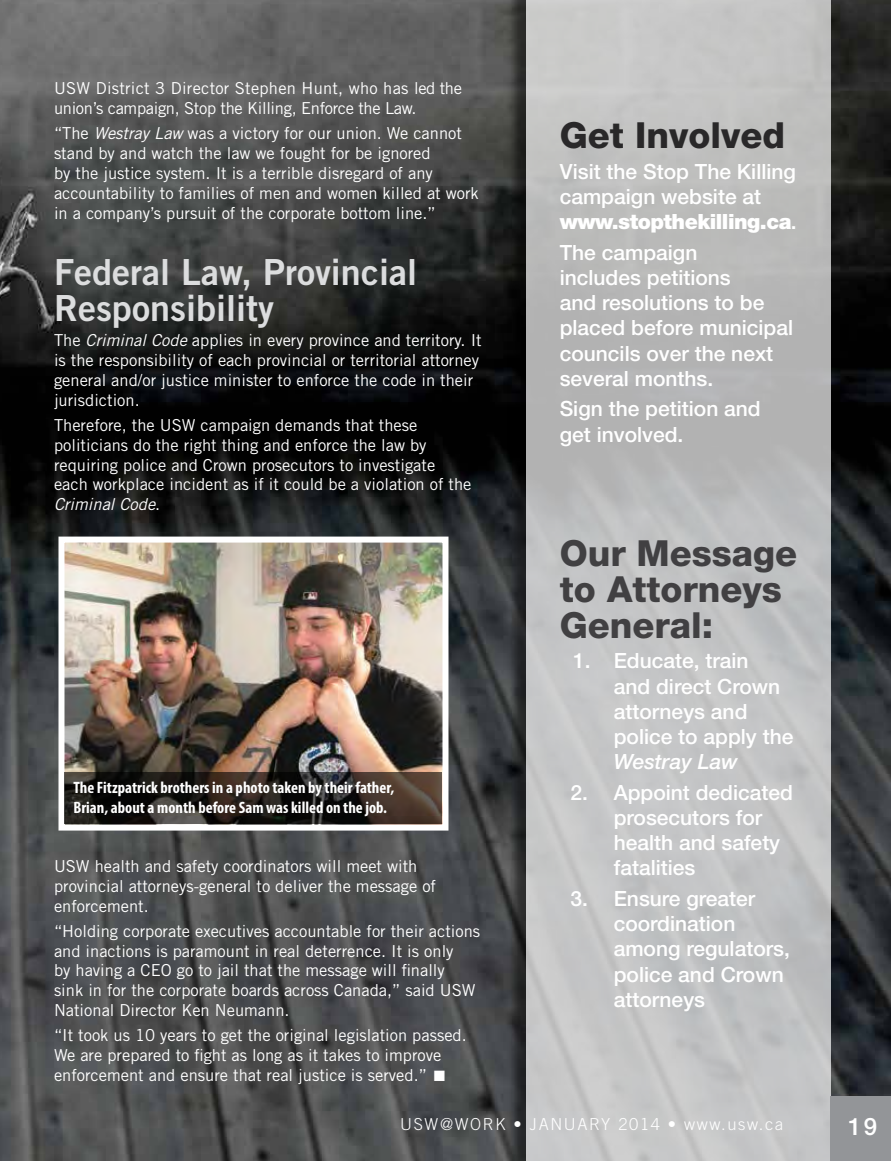
<style>
.page{position:relative;width:891px;height:1161px;background:#fff}
.page>*{position:absolute;margin:0;border:0;box-sizing:border-box;transform-origin:0 0}
.t1{font:36px/36px "Trade Gothic LT Std Bd 2";color:#dcddde}
.t2{font:800 36px/36px "Helvetica Neue LT Std";color:#414042}
.t3{font:800 36px "Helvetica Neue LT Std";color:#292829}
.t4{font:500 24px "Helvetica Neue LT Std";color:#fff}
.t5{font:500 21px/25.2px "Helvetica Neue LT Std";color:#fff}
.t6{font:italic 500 21px "Helvetica Neue LT Std";color:#fff}
.t7{font:16.5px/19.8px "Trade Gothic LT Std";color:#fff}
.t8{font:700 condensed 16.5px/19.8px "Myriad Pro";color:#fff}
.t9{font:16.5px/19.8px "Trade Gothic LT Std";letter-spacing:-.02em;color:#fff}
.t10{font:300 16.5px "Trade Gothic LT Std";letter-spacing:.1em;color:#fff}
.s1{font-style:italic}
.s2{font-weight:900}
</style>
<div class="page">
<img style="left:0;top:0;width:891px;height:1161px">
<div style="left:507px;top:0;width:321px;height:1161px;background:#000;opacity:.75"></div>
<div style="left:526px;top:0;width:305px;height:1161px;background:linear-gradient(to bottom,#bbb,#c4c5c7)"></div>
<div style="left:830px;top:1096px;width:61px;height:65px;background:#939598"></div>
<img style="left:65px;top:544px;width:376px;height:228px">
<div style="left:58px;top:537px;width:390px;height:294px;border:6px solid #fff"></div>
<svg style="left:64px;top:772px;width:378px;height:52px;background:#29231e"></svg>
<p class="t9" style="left:54px;top:79px;width:410px">USW District 3 Director Stephen Hunt, who has led the union’s campaign, Stop the Killing, Enforce the Law.</p>
<p class="t7" style="left:54px;top:123px;width:426px">“The <span class="s1">Westray Law</span> was a victory for our union. We cannot stand by and watch the law we fought for be ignored<br>by the justice system. It is a terrible disregard of any accountability to families of men and women killed at work in a company’s pursuit of the corporate bottom line.”</p>
<h1 class="t1" style="left:54px;top:254px;width:365px">Federal Law, Provincial<br>Responsibility</h1>
<p class="t7" style="left:54px;top:331px;width:429px">The <span class="s1">Criminal Code</span> applies in every province and territory. It is the responsibility of each provincial or territorial attorney general and/or justice minister to enforce the code in their jurisdiction.</p>
<p class="t7" style="left:54px;top:415px;width:419px">Therefore, the USW campaign demands that these politicians do the right thing and enforce the law by requiring police and Crown prosecutors to investigate each workplace incident as if it could be a violation of the <span class="s1">Criminal Code</span>.</p>
<p class="t8" style="left:73px;top:777px;width:322px">The Fitzpatrick brothers in a photo taken by their father,<br>Brian, about a month before Sam was killed on the job.</p>
<p class="t7" style="left:54px;top:856px;width:384px">USW health and safety coordinators will meet with provincial attorneys-general to deliver the message of enforcement.</p>
<p class="t7" style="left:54px;top:921px;width:428px">“Holding corporate executives accountable for their actions and inactions is paramount in real deterrence. It is only<br>by having a CEO go to jail that the message will finally<br>sink in for the corporate boards across Canada,” said USW National Director Ken Neumann.</p>
<p class="t7" style="left:54px;top:1025px;width:414px">“It took us 10 years to get the original legislation passed.<br>We are prepared to fight as long as it takes to improve enforcement and ensure that real justice is served.” ■</p>
<h1 class="t3" style="left:560px;top:114px;width:227px">Get Involved</h1>
<p class="t5" style="left:560px;top:159px;width:239px">Visit the Stop The Killing campaign website at <span class="s2">www.stopthekilling.ca</span>.</p>
<p class="t5" style="left:560px;top:240px;width:235px">The campaign<br>includes petitions<br>and resolutions to be placed before municipal councils over the next several months.</p>
<p class="t5" style="left:560px;top:396px;width:203px">Sign the petition and get involved.</p>
<h1 class="t2" style="left:560px;top:535px;width:239px">Our Message to Attorneys<br>General:</h1>
<p class="t5" style="left:614px;top:648px;width:181px;text-indent:-41px">1. Educate, train<br>and direct Crown attorneys and police to apply the</p>
<p class="t6" style="left:614px;top:749px;width:126px">Westray Law</p>
<p class="t5" style="left:614px;top:780px;width:181px;text-indent:-43px">2. Appoint dedicated prosecutors for health and safety fatalities</p>
<p class="t5" style="left:614px;top:886px;width:178px;text-indent:-43px">3. Ensure greater coordination among regulators, police and Crown attorneys</p>
<p class="t10" style="left:400px;top:1114px;width:152px">USW@WORK • Janua</p>
<p class="t10" style="left:589px;top:1114px;width:196px">ry 2014 • www.usw.ca</p>
<h2 class="t4" style="left:848px;top:1112px;width:31px">19</h2>
</div>
